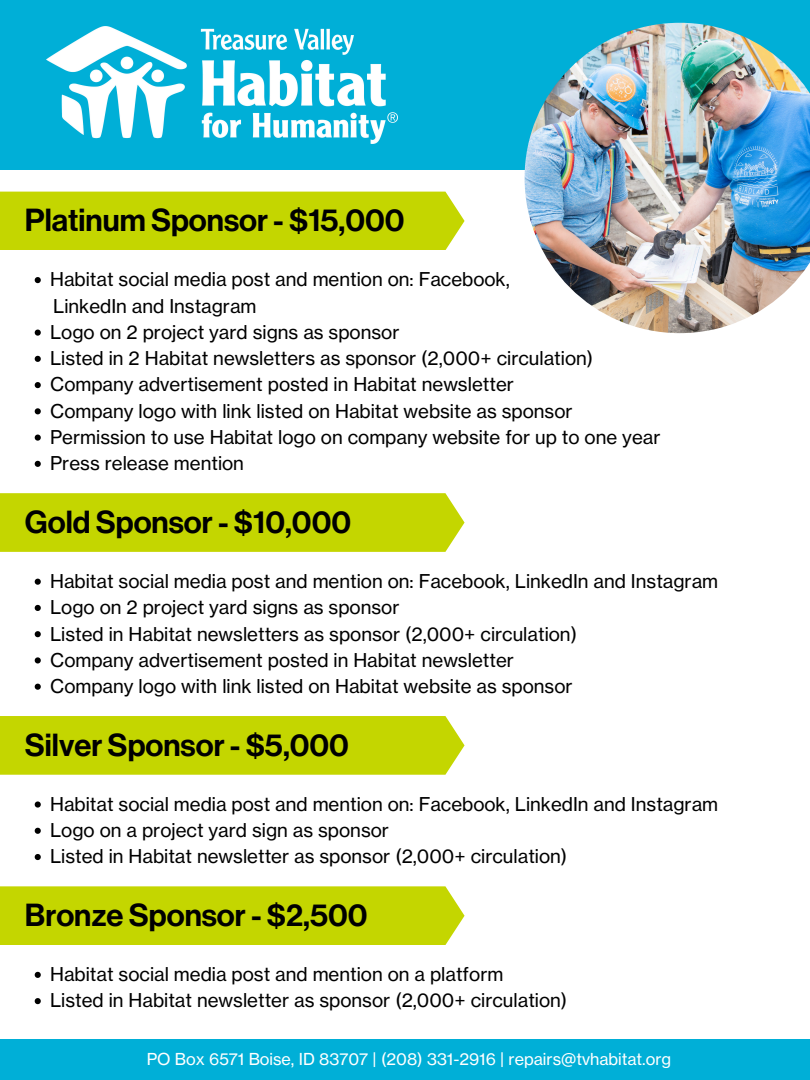
<style>
.page{position:relative;width:810px;height:1080px;background:#fff}
.page>*{position:absolute;margin:0;border:0;box-sizing:border-box;transform-origin:0 0}
.t1{font:31.25px "N Haas Grotesk DS Pro 65 Md";color:#000}
.t2{font:18.75px "N Haas Grotesk TX Pro 55 Rg";color:#000}
.t3{font:16.25px "N Haas Grotesk TX Pro 55 Rg";color:#fff}
</style>
<div class="page">
<div style="left:0;top:0;width:810px;height:170px;background:#00afd7"></div>
<img style="left:525px;top:23px;width:285px;height:310px">
<svg style="left:35px;top:579px;width:6px;height:6px"></svg>
<svg style="left:35px;top:605px;width:6px;height:6px"></svg>
<svg style="left:35px;top:631px;width:6px;height:6px"></svg>
<svg style="left:35px;top:657px;width:6px;height:6px"></svg>
<svg style="left:35px;top:684px;width:6px;height:6px"></svg>
<svg style="left:35px;top:801px;width:6px;height:7px"></svg>
<svg style="left:35px;top:828px;width:6px;height:6px"></svg>
<svg style="left:35px;top:854px;width:6px;height:6px"></svg>
<svg style="left:35px;top:972px;width:6px;height:6px"></svg>
<svg style="left:35px;top:998px;width:6px;height:6px"></svg>
<svg style="left:35px;top:277px;width:6px;height:6px"></svg>
<svg style="left:35px;top:330px;width:6px;height:6px"></svg>
<svg style="left:35px;top:356px;width:6px;height:6px"></svg>
<svg style="left:35px;top:382px;width:6px;height:6px"></svg>
<svg style="left:35px;top:408px;width:6px;height:6px"></svg>
<svg style="left:35px;top:435px;width:6px;height:6px"></svg>
<svg style="left:35px;top:461px;width:6px;height:6px"></svg>
<div style="left:0;top:1039px;width:810px;height:41px;background:#00afd7"></div>
<div style="left:0;top:192px;width:465px;height:58px;background:#c4d600"></div>
<div style="left:0;top:493px;width:465px;height:59px;background:#c4d600"></div>
<div style="left:0;top:716px;width:465px;height:59px;background:#c4d600"></div>
<div style="left:0;top:886px;width:465px;height:59px;background:#c4d600"></div>
<img style="left:47px;top:26px;width:350px;height:118px">
<p class="t1" style="left:25px;top:202px;width:381px">Platinum Sponsor - $15,000</p>
<h1 class="t2" style="left:50px;top:268px;width:461px">Habitat social media post and mention on: Facebook,</h1>
<p class="t2" style="left:53px;top:294px;width:205px">LinkedIn and Instagram</p>
<p class="t2" style="left:50px;top:321px;width:351px">Logo on 2 project yard signs as sponsor</p>
<p class="t2" style="left:50px;top:347px;width:545px">Listed in 2 Habitat newsletters as sponsor (2,000+ circulation)</p>
<p class="t2" style="left:50px;top:373px;width:465px">Company advertisement posted in Habitat newsletter</p>
<p class="t2" style="left:50px;top:399px;width:524px">Company logo with link listed on Habitat website as sponsor</p>
<h1 class="t2" style="left:50px;top:426px;width:612px">Permission to use Habitat logo on company website for up to one year</h1>
<p class="t2" style="left:50px;top:452px;width:195px">Press release mention</p>
<p class="t1" style="left:25px;top:504px;width:328px">Gold Sponsor - $10,000</p>
<p class="t2" style="left:50px;top:570px;width:670px">Habitat social media post and mention on: Facebook, LinkedIn and Instagram</p>
<h1 class="t2" style="left:50px;top:596px;width:351px">Logo on 2 project yard signs as sponsor</h1>
<p class="t2" style="left:50px;top:622px;width:528px">Listed in Habitat newsletters as sponsor (2,000+ circulation)</p>
<h2 class="t2" style="left:50px;top:648px;width:465px">Company advertisement posted in Habitat newsletter</h2>
<p class="t2" style="left:50px;top:675px;width:524px">Company logo with link listed on Habitat website as sponsor</p>
<h1 class="t1" style="left:25px;top:726px;width:326px">Silver Sponsor - $5,000</h1>
<p class="t2" style="left:50px;top:793px;width:670px">Habitat social media post and mention on: Facebook, LinkedIn and Instagram</p>
<p class="t2" style="left:50px;top:819px;width:340px">Logo on a project yard sign as sponsor</p>
<p class="t2" style="left:50px;top:845px;width:519px">Listed in Habitat newsletter as sponsor (2,000+ circulation)</p>
<p class="t1" style="left:25px;top:897px;width:344px">Bronze Sponsor - $2,500</p>
<p class="t2" style="left:50px;top:963px;width:455px">Habitat social media post and mention on a platform</p>
<p class="t2" style="left:50px;top:989px;width:519px">Listed in Habitat newsletter as sponsor (2,000+ circulation)</p>
<p class="t3" style="left:147px;top:1049px;width:526px">PO Box 6571 Boise, ID 83707 | (208) 331-2916 | repairs@tvhabitat.org</p>
</div>
